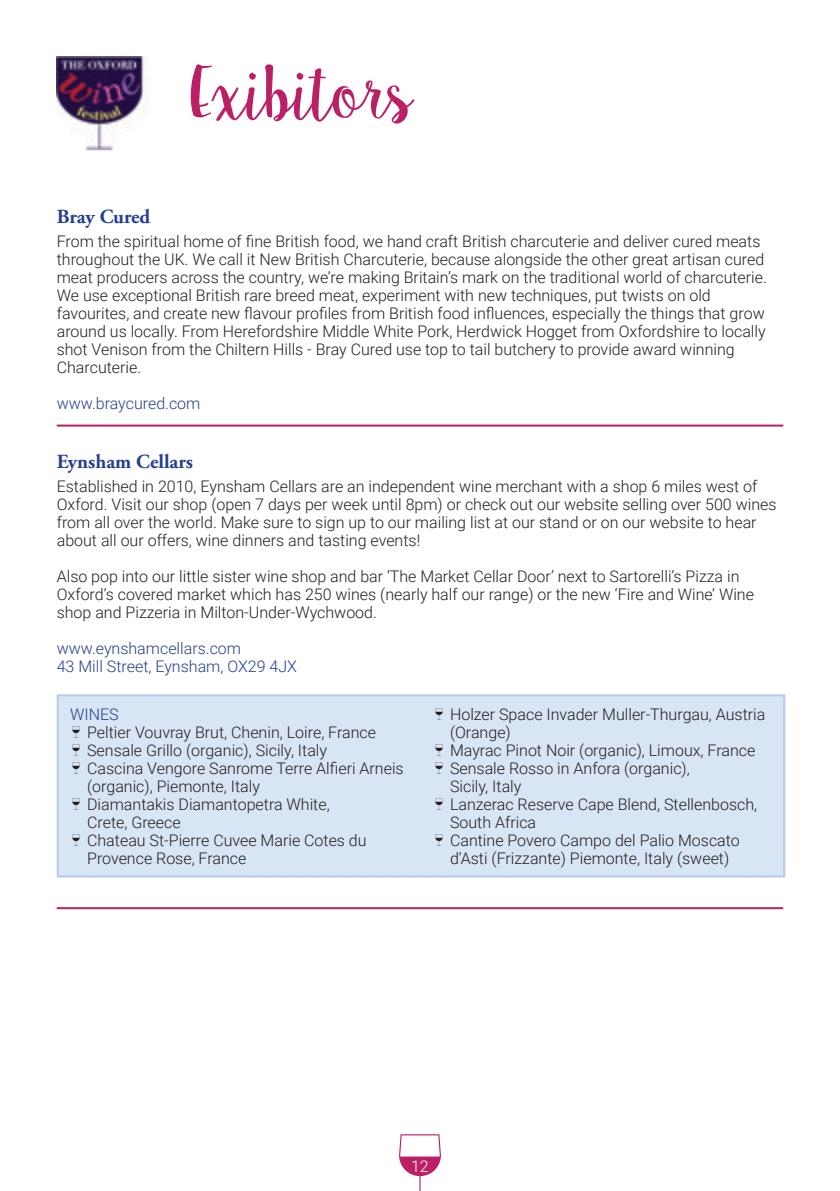
<style>
.page{position:relative;width:840px;height:1191px;background:#fff}
.page>*{position:absolute;margin:0;border:0;box-sizing:border-box;transform-origin:0 0}
._2018_script_heading{font:68px "Sweet Pea";letter-spacing:-.07em;color:#bb1f65}
._2018_Exhibitor{font:700 20px "Adobe Garamond Pro";color:#253f8e}
.body{font:300 16px/18px "Roboto";color:#231f20}
.body-2{font:300 16px "Roboto";color:#253f8e}
._2018_Wines{font:300 16px "Roboto";color:#253f8e}
.t1{font:300 16px "Roboto";color:#fff}
</style>
<div class="page">
<svg style="left:399px;top:1134px;width:41px;height:57px"></svg>
<img style="left:57px;top:57px;width:91px;height:94px">
<hr style="left:57px;top:424px;width:725px;height:2px;background:#bb1f65">
<div style="left:58px;top:695px;width:725px;height:181px;background:#d8e5f4"></div>
<div style="left:57px;top:694px;width:727px;height:183px;border:2px solid #b4cce9"></div>
<hr style="left:57px;top:907px;width:725px;height:2px;background:#bb1f65">
<p class="_2018_script_heading" style="left:189px;top:53px;width:228px">Exibitors</p>
<p class="_2018_Exhibitor" style="left:57px;top:205px;width:95px">Bray Cured</p>
<p class="body" style="left:57px;top:231px;width:711px">From the spiritual home of fine British food, we hand craft British charcuterie and deliver cured meats throughout the UK. We call it New British Charcuterie, because alongside the other great artisan cured meat producers across the country, we’re making Britain’s mark on the traditional world of charcuterie.<br>We use exceptional British rare breed meat, experiment with new techniques, put twists on old favourites, and create new flavour profiles from British food influences, especially the things that grow around us locally. From Herefordshire Middle White Pork, Herdwick Hogget from Oxfordshire to locally shot Venison from the Chiltern Hills - Bray Cured use top to tail butchery to provide award winning Charcuterie.</p>
<p class="body-2" style="left:57px;top:392px;width:145px">www.braycured.com</p>
<p class="_2018_Exhibitor" style="left:57px;top:450px;width:138px">Eynsham Cellars</p>
<p class="body" style="left:57px;top:476px;width:721px">Established in 2010, Eynsham Cellars are an independent wine merchant with a shop 6 miles west of Oxford. Visit our shop (open 7 days per week until 8pm) or check out our website selling over 500 wines from all over the world. Make sure to sign up to our mailing list at our stand or on our website to hear about all our offers, wine dinners and tasting events!</p>
<p class="body" style="left:57px;top:566px;width:698px">Also pop into our little sister wine shop and bar ‘The Market Cellar Door’ next to Sartorelli’s Pizza in<br>Oxford’s covered market which has 250 wines (nearly half our range) or the new ‘Fire and Wine’ Wine shop and Pizzeria in Milton-Under-Wychwood.</p>
<p class="body-2" style="left:57px;top:637px;width:186px">www.eynshamcellars.com</p>
<p class="body-2" style="left:57px;top:655px;width:241px">43 Mill Street, Eynsham, OX29 4JX</p>
<p class="_2018_Wines" style="left:70px;top:703px;width:50px">WINES</p>
<p class="body" style="left:87px;top:722px;width:290px">Peltier Vouvray Brut, Chenin, Loire, France</p>
<p class="body" style="left:87px;top:740px;width:241px">Sensale Grillo (organic), Sicily, Italy</p>
<p class="body" style="left:87px;top:758px;width:318px">Cascina Vengore Sanrome Terre Alfieri Arneis (organic), Piemonte, Italy</p>
<p class="body" style="left:87px;top:794px;width:244px">Diamantakis Diamantopetra White,<br>Crete, Greece</p>
<p class="body" style="left:87px;top:830px;width:281px">Chateau St-Pierre Cuvee Marie Cotes du<br>Provence Rose, France</p>
<p class="body" style="left:450px;top:704px;width:317px">Holzer Space Invader Muller-Thurgau, Austria (Orange)</p>
<p class="body" style="left:450px;top:740px;width:307px">Mayrac Pinot Noir (organic), Limoux, France</p>
<p class="body" style="left:450px;top:758px;width:241px">Sensale Rosso in Anfora (organic),<br>Sicily, Italy</p>
<p class="body" style="left:450px;top:794px;width:308px">Lanzerac Reserve Cape Blend, Stellenbosch,<br>South Africa</p>
<p class="body" style="left:450px;top:830px;width:291px">Cantine Povero Campo del Palio Moscato d’Asti (Frizzante) Piemonte, Italy (sweet)</p>
<p class="t1" style="left:411px;top:1154px;width:19px">12</p>
</div>
